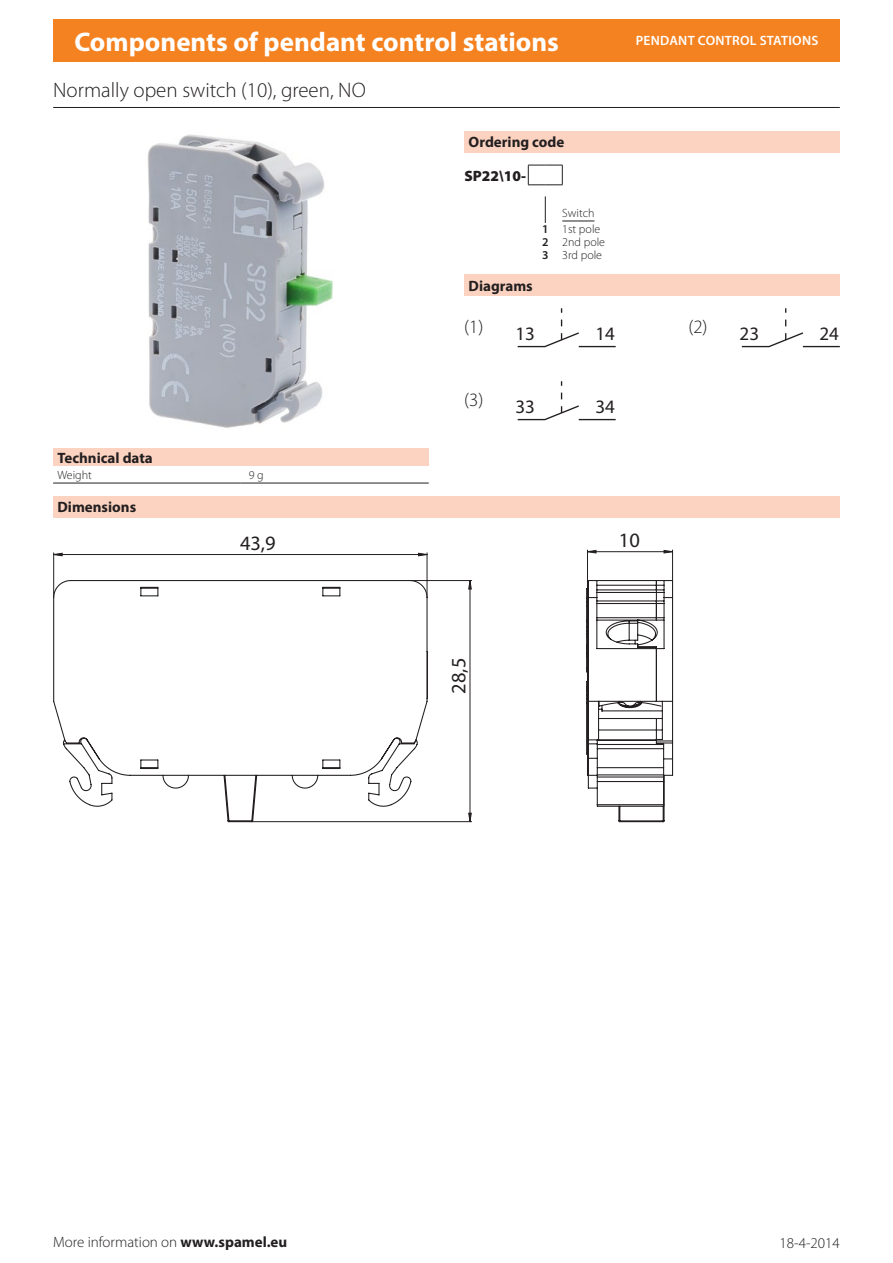
<style>
.page{position:relative;width:893px;height:1263px;background:#fff}
.page>*{position:absolute;margin:0;border:0;box-sizing:border-box;transform-origin:0 0}
.t1{font:700 27px "Myriad Pro";color:#fff}
.t2{font:300 21px "Myriad Pro";color:#231f20}
.Cecha_Wymiary{font:20.4px "Myriad Pro";color:#231f20}
.Cecha_schemat_napedu{font:19.05px "Myriad Pro";color:#231f20}
.Cecha_schemat_napedu-2{font:300 18.9px "Myriad Pro";color:#231f20}
.Überschrift{font:700 15px "Myriad Pro";color:#231f20}
.t3{font:300 15px "Myriad Pro";color:#231f20}
.TS_Bestellschlüssel{font:900 15px "Myriad Pro";color:#231f20}
.t4{font:600 13.5px "Myriad Pro";letter-spacing:.02em;color:#fff}
.TS_links{font:300 12px "Myriad Pro";color:#231f20}
.Tabellenkörper{font:300 12px "Myriad Pro";color:#231f20}
.TS_links_unterstrich{font:300 12px "Myriad Pro";color:#231f20}
.TS_fett_zentriert{font:600 12px "Myriad Pro";color:#231f20}
.s1{font-weight:400;font-size:19.05px}
.s2{font-weight:700}
</style>
<div class="page">
<div style="left:53px;top:19px;width:787px;height:43px;background:#f58220"></div>
<img style="left:148px;top:134px;width:185px;height:294px">
<div style="left:53px;top:448px;width:376px;height:17px;background:#fcd3c1"></div>
<hr style="left:53px;top:483px;width:187px;height:1px;background:#231f20">
<hr style="left:240px;top:483px;width:189px;height:1px;background:#231f20">
<div style="left:464px;top:131px;width:376px;height:21px;background:#fcd3c1"></div>
<svg style="left:528px;top:165px;width:35px;height:21px"></svg>
<svg style="left:545px;top:196px;width:1px;height:27px"></svg>
<hr style="left:562px;top:221px;width:32px;height:1px;background:#231f20">
<div style="left:464px;top:274px;width:376px;height:21px;background:#fcd3c1"></div>
<svg style="left:517px;top:308px;width:99px;height:39px"></svg>
<svg style="left:741px;top:308px;width:99px;height:39px"></svg>
<svg style="left:517px;top:381px;width:99px;height:39px"></svg>
<hr style="left:53px;top:107px;width:787px;height:1px;background:#231f20">
<div style="left:53px;top:496px;width:787px;height:21px;background:#fcd3c1"></div>
<hr style="left:672px;top:550px;width:1px;height:30px;background:#231f20">
<hr style="left:587px;top:550px;width:1px;height:30px;background:#231f20">
<hr style="left:53px;top:553px;width:1px;height:44px;background:#231f20">
<hr style="left:427px;top:553px;width:1px;height:44px;background:#231f20">
<svg style="left:588px;top:550px;width:84px;height:3px"></svg>
<svg style="left:54px;top:553px;width:373px;height:3px"></svg>
<svg style="left:53px;top:579px;width:620px;height:243px"></svg>
<h1 class="t1" style="left:74px;top:24px;width:486px">Components of pendant control stations</h1>
<p class="t2" style="left:53px;top:78px;width:314px">Normally open switch (10), green, NO</p>
<p class="t4" style="left:636px;top:32px;width:184px">PENDANT CONTROL STATIONS</p>
<p class="Überschrift" style="left:469px;top:132px;width:97px">Ordering code</p>
<p class="TS_Bestellschlüssel" style="left:464px;top:165px;width:63px">SP22\10-</p>
<p class="TS_links_unterstrich" style="left:562px;top:206px;width:34px">Switch</p>
<p class="TS_fett_zentriert" style="left:542px;top:222px;width:8px">1</p>
<p class="TS_links" style="left:562px;top:223px;width:40px">1st pole</p>
<p class="TS_fett_zentriert" style="left:542px;top:234px;width:8px">2</p>
<p class="TS_links" style="left:562px;top:235px;width:44px">2nd pole</p>
<p class="TS_fett_zentriert" style="left:542px;top:247px;width:8px">3</p>
<p class="TS_links" style="left:562px;top:248px;width:41px">3rd pole</p>
<p class="Überschrift" style="left:469px;top:276px;width:66px">Diagrams</p>
<p class="Cecha_schemat_napedu-2" style="left:464px;top:316px;width:72px">(1) <span class="s1">13</span></p>
<p class="Cecha_schemat_napedu" style="left:595px;top:322px;width:21px">14</p>
<p class="Cecha_schemat_napedu-2" style="left:688px;top:316px;width:72px">(2) <span class="s1">23</span></p>
<p class="Cecha_schemat_napedu" style="left:819px;top:322px;width:21px">24</p>
<p class="Überschrift" style="left:57px;top:448px;width:97px">Technical data</p>
<p class="Tabellenkörper" style="left:57px;top:468px;width:36px">Weight</p>
<p class="Tabellenkörper" style="left:249px;top:468px;width:17px">9g</p>
<p class="Überschrift" style="left:57px;top:497px;width:80px">Dimensions</p>
<p class="Cecha_schemat_napedu-2" style="left:464px;top:389px;width:72px">(3) <span class="s1">33</span></p>
<p class="Cecha_schemat_napedu" style="left:595px;top:395px;width:21px">34</p>
<p class="Cecha_Wymiary" style="left:240px;top:530px;width:37px">43,9</p>
<p class="Cecha_Wymiary" style="left:619px;top:528px;width:22px">10</p>
<p class="Cecha_Wymiary" style="left:446px;top:693px;width:37px;rotate:-90deg">28,5</p>
<p class="t3" style="left:53px;top:1234px;width:236px">More information on <span class="s2">www.spamel.eu</span></p>
<p class="t3" style="left:780px;top:1234px;width:62px">18-4-2014</p>
</div>
